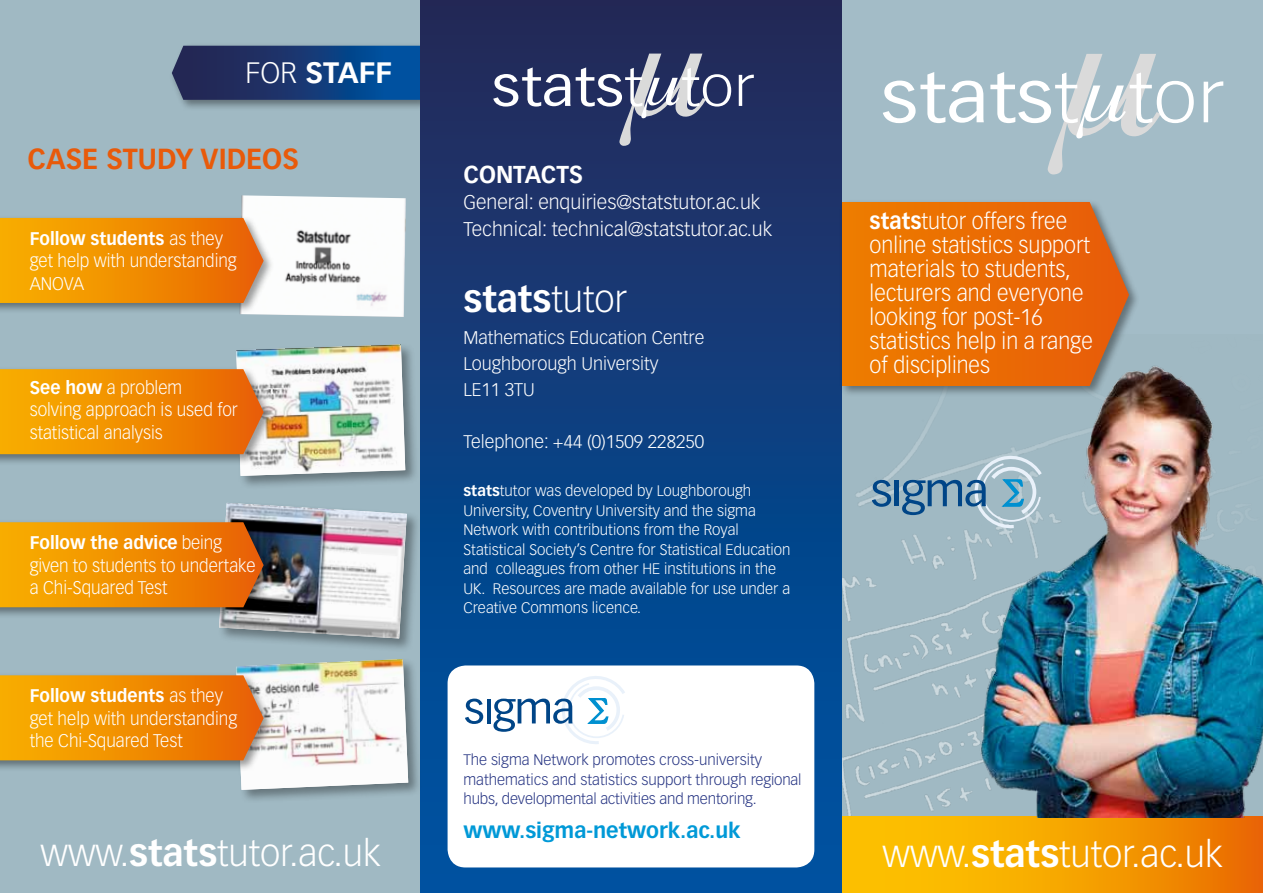
<style>
.page{position:relative;width:1263px;height:893px;background:#fff}
.page>*{position:absolute;margin:0;border:0;box-sizing:border-box;transform-origin:0 0}
.t1{font:300 36.3px "Vectora LH";color:#fff}
.t2{font:700 36.3px "Vectora LH";color:#fff}
.t3{font:700 28.95px "Vectora LH";color:#fff}
.t4{font:700 28.5px "Vectora LH";color:#e85a0a;scale:.95 1}
.t5{font:700 24px "Vectora LH";color:#fff;scale:.95 1}
.t6{font:300 22.5px/24px "Vectora LH";color:#fff;scale:.95 1}
.t7{font:700 21px "Vectora LH";color:#0099d7}
.t8{font:300 19.5px/26.5px "Vectora LH";color:#fff}
.t9{font:300 18px/22.5px "Vectora LH";color:#fff;scale:.95 1}
.t10{font:300 18px/25.8px "Vectora LH";color:#fff}
.t11{font:300 15px/19.5px "Vectora LH";color:#fff}
.t12{font:300 15px/19.5px "Vectora LH";color:#273583}
.s1{font-weight:300}
.s2{font-weight:700}
</style>
<div class="page">
<div style="left:0;top:0;width:842px;height:893px;background:#a0b9c3"></div>
<div style="left:169px;top:43px;width:263px;height:68px;background:#000;opacity:.39"></div>
<svg style="left:172px;top:46px;width:248px;height:54px;background:#163d78"></svg>
<img style="left:842px;top:569px;width:127px;height:247px">
<div style="left:420px;top:0;width:422px;height:893px;background:linear-gradient(to bottom,#242958,#0057a9)"></div>
<div style="left:842px;top:0;width:421px;height:335px;background:#a3bcc7"></div>
<div style="left:842px;top:334px;width:421px;height:235px;background:#a0b9c3"></div>
<div style="left:448px;top:665px;width:366px;height:202px;background:#fff;border-radius:18px"></div>
<svg style="left:842px;top:816px;width:421px;height:77px;background:#f5a100"></svg>
<img style="left:969px;top:365px;width:294px;height:453px">
<svg style="left:872px;top:480px;width:19px;height:27px"></svg>
<hr style="left:895px;top:480px;width:4px;height:26px;background:#004587">
<svg style="left:902px;top:455px;width:143px;height:74px"></svg>
<div style="left:839px;top:199px;width:301px;height:199px;background:#000;opacity:.39"></div>
<svg style="left:842px;top:202px;width:287px;height:184px;background:#e4700f"></svg>
<svg style="left:465px;top:699px;width:18px;height:25px"></svg>
<hr style="left:487px;top:699px;width:4px;height:24px;background:#004587">
<svg style="left:493px;top:676px;width:132px;height:68px"></svg>
<img style="left:241px;top:195px;width:165px;height:122px">
<div style="left:217px;top:501px;width:203px;height:151px;background:#000;opacity:.36"></div>
<svg style="left:883px;top:72px;width:101px;height:51px"></svg>
<svg style="left:990px;top:54px;width:204px;height:120px"></svg>
<svg style="left:1203px;top:81px;width:20px;height:41px"></svg>
<div style="left:234px;top:657px;width:188px;height:147px;background:#000;opacity:.36"></div>
<div style="left:234px;top:343px;width:185px;height:147px;background:#000;opacity:.36"></div>
<svg style="left:0;top:344px;width:405px;height:132px"></svg>
<svg style="left:0;top:503px;width:407px;height:135px"></svg>
<div style="left:0;top:215px;width:275px;height:99px;background:#000;opacity:.39"></div>
<svg style="left:0;top:218px;width:264px;height:85px;background:#ef8e09"></svg>
<svg style="left:0;top:659px;width:408px;height:131px"></svg>
<svg style="left:493px;top:54px;width:238px;height:92px;background:#4b557d"></svg>
<svg style="left:739px;top:75px;width:15px;height:31px"></svg>
<h2 class="t3" style="left:245px;top:55px;width:148px"><span class="s1">for</span> StAFF</h2>
<h3 class="t4" style="left:28px;top:142px;width:284px">Cas e study videos</h3>
<p class="t9" style="left:30px;top:228px;width:219px"><span class="s2">Follow students</span> as they get help with understanding<br>ANOVA</p>
<p class="t9" style="left:30px;top:376px;width:221px"><span class="s2">See how</span> a problem solving approach is used for statistical analysis</p>
<p class="t9" style="left:30px;top:532px;width:239px"><span class="s2">Follow the advice</span> being given to students to undertake a Chi-Squared Test</p>
<p class="t9" style="left:30px;top:685px;width:220px"><span class="s2">Follow students</span> as they get help with understanding the Chi-Squared Test</p>
<h3 class="t5" style="left:463px;top:160px;width:125px">Contacts</h3>
<h3 class="t8" style="left:463px;top:189px;width:310px">General: enquiries@statstutor.ac.uk<br>Technical: technical@statstutor.ac.uk</h3>
<h1 class="t2" style="left:463px;top:278px;width:165px">stats<span class="s1">tutor</span></h1>
<p class="t10" style="left:463px;top:325px;width:242px">Mathematics Education Centre<br>Loughborough University<br>LE11 3TU</p>
<p class="t10" style="left:463px;top:429px;width:242px">Telephone: +44 (0)1509 228250</p>
<p class="t11" style="left:463px;top:481px;width:328px"><span class="s2">stats</span>tutor was developed by Loughborough University, Coventry University and the sigma Network with contributions from the Royal Statistical Society’s Centre for Statistical Education and colleagues from other HE institutions in the UK. Resources are made available for use under a Creative Commons licence.</p>
<h3 class="t6" style="left:870px;top:209px;width:236px"><span class="s2">stats</span>tutor offers free online statistics support materials to students, lecturers and everyone looking for post-16 statistics help in a range of disciplines</h3>
<p class="t12" style="left:463px;top:750px;width:340px">The sigma Network promotes cross-university mathematics and statistics support through regional hubs, developmental activities and mentoring.</p>
<h3 class="t7" style="left:463px;top:818px;width:279px">www.sigma-network.ac.uk</h3>
<h1 class="t1" style="left:41px;top:833px;width:341px">www.<span class="s2">stats</span>tutor.ac.uk</h1>
<h1 class="t1" style="left:882px;top:833px;width:341px">www.<span class="s2">stats</span>tutor.ac.uk</h1>
</div>
